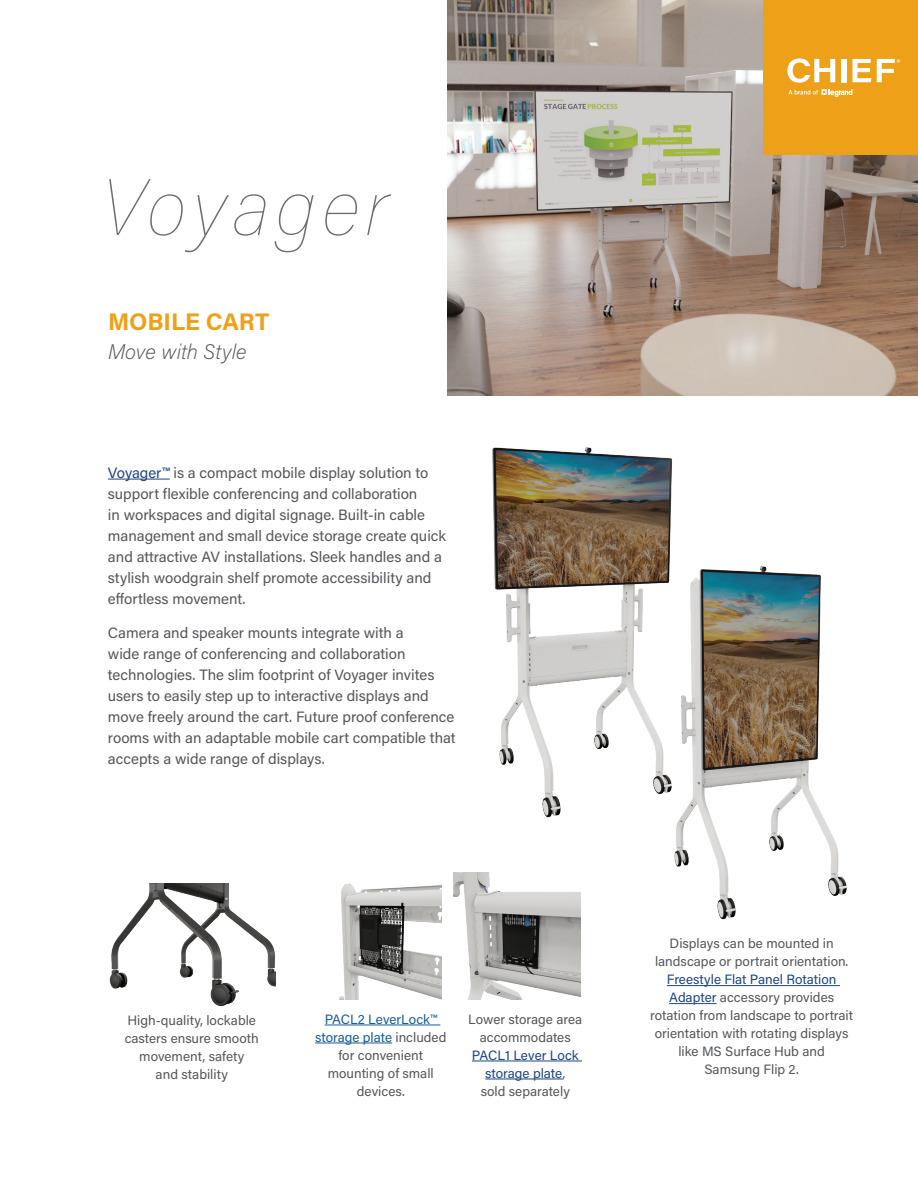
<style>
.page{position:relative;width:918px;height:1188px;background:#fff}
.page>*{position:absolute;margin:0;border:0;box-sizing:border-box;transform-origin:0 0}
.t1{font:700 24px "Acumin Pro";color:#eea118}
.t2{font:italic 200 21px "Acumin Pro";color:#54565a}
.t3{font:15px/21px "Acumin Pro";color:#54565a}
.t4{font:13.5px/18px "Acumin Pro";color:#54565a;text-align:center}
.t5{font:13.5px/18px "Acumin Pro";color:#1c4489;text-align:center}
.s1{color:#1c4489}
.s2{color:#175d9e}
.s3{color:#54565a}
</style>
<div class="page">
<img style="left:447px;top:0;width:471px;height:395px">
<svg style="left:109px;top:179px;width:157px;height:73px"></svg>
<svg style="left:275px;top:194px;width:39px;height:58px"></svg>
<svg style="left:325px;top:194px;width:32px;height:42px"></svg>
<svg style="left:367px;top:194px;width:24px;height:41px"></svg>
<hr style="left:108px;top:479px;width:62px;height:1px;background:#1c4489">
<img style="left:339px;top:883px;width:102px;height:117px">
<img style="left:109px;top:883px;width:167px;height:124px">
<img style="left:492px;top:447px;width:180px;height:371px">
<img style="left:648px;top:544px;width:199px;height:376px">
<hr style="left:325px;top:1025px;width:115px;height:1px;background:#175d9e">
<hr style="left:315px;top:1043px;width:77px;height:1px;background:#175d9e">
<hr style="left:472px;top:1061px;width:110px;height:1px;background:#1c4489">
<hr style="left:485px;top:1079px;width:77px;height:1px;background:#1c4489">
<hr style="left:667px;top:985px;width:173px;height:1px;background:#1c4489">
<hr style="left:669px;top:1003px;width:48px;height:1px;background:#1c4489">
<img style="left:454px;top:873px;width:127px;height:127px">
<div style="left:764px;top:0;width:154px;height:154px;background:#eea118"></div>
<svg style="left:787px;top:58px;width:48px;height:25px"></svg>
<div style="left:841px;top:59px;width:5px;height:23px;background:#fff"></div>
<svg style="left:852px;top:59px;width:19px;height:23px"></svg>
<svg style="left:877px;top:59px;width:23px;height:23px"></svg>
<svg style="left:789px;top:89px;width:65px;height:8px"></svg>
<h1 class="t1" style="left:108px;top:305px;width:163px">MOBILE CART</h1>
<h2 class="t2" style="left:108px;top:337px;width:140px">Move with Style</h2>
<p class="t3" style="left:108px;top:461px;width:340px"><span class="s1">Voyager™</span> is a compact mobile display solution to support flexible conferencing and collaboration<br>in workspaces and digital signage. Built-in cable management and small device storage create quick and attractive AV installations. Sleek handles and a stylish woodgrain shelf promote accessibility and effortless movement.</p>
<p class="t3" style="left:108px;top:622px;width:349px">Camera and speaker mounts integrate with a<br>wide range of conferencing and collaboration technologies. The slim footprint of Voyager invites users to easily step up to interactive displays and move freely around the cart. Future proof conference rooms with an adaptable mobile cart compatible that accepts a wide range of displays.</p>
<p class="t4" style="left:125px;top:1011px;width:136px">High-quality, lockable casters ensure smooth movement, safety<br>and stability</p>
<p class="t4" style="left:315px;top:1009px;width:133px"><span class="s2">PACL2 LeverLock™ storage plate</span> included for convenient mounting of small devices.</p>
<p class="t4" style="left:468px;top:1009px;width:116px">Lower storage area accommodates</p>
<p class="t5" style="left:472px;top:1045px;width:108px">PACL1 Lever Lock storage plate<span class="s3">, sold separately</span></p>
<p class="t4" style="left:655px;top:934px;width:195px">Displays can be mounted in landscape or portrait orientation.</p>
<p class="t4" style="left:650px;top:970px;width:205px"><span class="s1">Freestyle Flat Panel Rotation<br>Adapter</span> accessory provides rotation from landscape to portrait orientation with rotating displays like MS Surface Hub and<br>Samsung Flip 2.</p>
</div>
